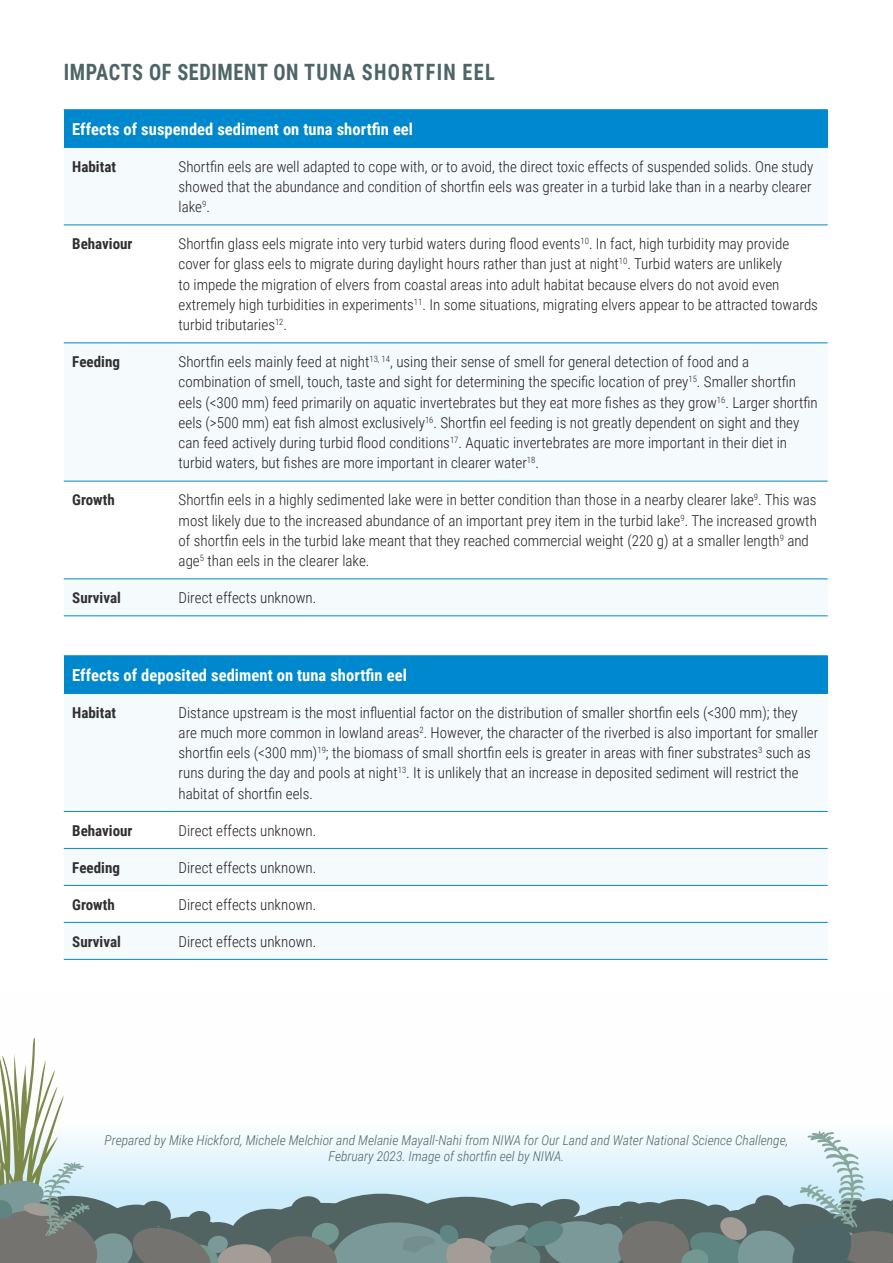
<style>
.page{position:relative;width:893px;height:1263px;background:#fff}
.page>*{position:absolute;margin:0;border:0;box-sizing:border-box;transform-origin:0 0}
.t1{font:700 22.5px "Roboto Condensed";letter-spacing:.03em;color:#4d6566;scale:.9 1}
.t2{font:700 16.5px "Roboto Condensed";letter-spacing:.005em;color:#fff}
.t3{font:300 15px/20.2px "Roboto Condensed";color:#231f20}
.t4{font:700 15px "Roboto Condensed";color:#312f30}
.t5{font:italic 300 13.5px/16.5px "Roboto Condensed";color:#4d6566;text-align:center}
</style>
<div class="page">
<svg style="left:0;top:1037px;width:893px;height:226px"></svg>
<div style="left:64px;top:110px;width:764px;height:37px;background:#0088ce"></div>
<div style="left:64px;top:343px;width:764px;height:237px;background:#f5fafd"></div>
<svg style="left:64px;top:225px;width:764px;height:1px"></svg>
<svg style="left:64px;top:482px;width:764px;height:96px"></svg>
<hr style="left:64px;top:109px;width:106px;height:1px;background:#0088ce">
<hr style="left:170px;top:109px;width:658px;height:1px;background:#0088ce">
<hr style="left:64px;top:147px;width:106px;height:1px;background:#0088ce">
<hr style="left:170px;top:147px;width:658px;height:1px;background:#0088ce">
<hr style="left:64px;top:224px;width:106px;height:1px;background:#0088ce">
<hr style="left:170px;top:224px;width:658px;height:1px;background:#0088ce">
<hr style="left:64px;top:342px;width:106px;height:1px;background:#0088ce">
<hr style="left:170px;top:342px;width:658px;height:1px;background:#0088ce">
<hr style="left:64px;top:481px;width:106px;height:1px;background:#0088ce">
<hr style="left:170px;top:481px;width:658px;height:1px;background:#0088ce">
<hr style="left:64px;top:578px;width:106px;height:1px;background:#0088ce">
<hr style="left:170px;top:578px;width:658px;height:1px;background:#0088ce">
<hr style="left:64px;top:615px;width:106px;height:1px;background:#0088ce">
<hr style="left:170px;top:615px;width:658px;height:1px;background:#0088ce">
<div style="left:64px;top:656px;width:764px;height:37px;background:#0088ce"></div>
<div style="left:64px;top:810px;width:764px;height:149px;background:#f5fafd"></div>
<svg style="left:64px;top:812px;width:764px;height:110px"></svg>
<hr style="left:64px;top:655px;width:106px;height:1px;background:#0088ce">
<hr style="left:170px;top:655px;width:658px;height:1px;background:#0088ce">
<hr style="left:64px;top:693px;width:106px;height:1px;background:#0088ce">
<hr style="left:170px;top:693px;width:658px;height:1px;background:#0088ce">
<hr style="left:64px;top:811px;width:106px;height:1px;background:#0088ce">
<hr style="left:170px;top:811px;width:658px;height:1px;background:#0088ce">
<hr style="left:64px;top:848px;width:106px;height:1px;background:#0088ce">
<hr style="left:170px;top:848px;width:658px;height:1px;background:#0088ce">
<hr style="left:64px;top:885px;width:106px;height:1px;background:#0088ce">
<hr style="left:170px;top:885px;width:658px;height:1px;background:#0088ce">
<hr style="left:64px;top:922px;width:106px;height:1px;background:#0088ce">
<hr style="left:170px;top:922px;width:658px;height:1px;background:#0088ce">
<hr style="left:64px;top:959px;width:106px;height:1px;background:#0088ce">
<hr style="left:170px;top:959px;width:658px;height:1px;background:#0088ce">
<h1 class="t1" style="left:64px;top:56px;width:480px">IMPACTS OF SEDIMENT ON TUNA SHORTFIN EEL</h1>
<p class="t2" style="left:72px;top:117px;width:342px">Effects of suspended sediment on tuna shortfin eel</p>
<p class="t4" style="left:72px;top:156px;width:45px">Habitat</p>
<p class="t3" style="left:179px;top:156px;width:636px">Shortfin eels are well adapted to cope with, or to avoid, the direct toxic effects of suspended solids. One study showed that the abundance and condition of shortfin eels was greater in a turbid lake than in a nearby clearer lake<sup>9</sup>.</p>
<p class="t4" style="left:72px;top:233px;width:62px">Behaviour</p>
<p class="t3" style="left:179px;top:233px;width:641px">Shortfin glass eels migrate into very turbid waters during flood events<sup>10</sup>. In fact, high turbidity may provide cover for glass eels to migrate during daylight hours rather than just at night<sup>10</sup>. Turbid waters are unlikely<br>to impede the migration of elvers from coastal areas into adult habitat because elvers do not avoid even extremely high turbidities in experiments<sup>11</sup>. In some situations, migrating elvers appear to be attracted towards turbid tributaries<sup>12</sup>.</p>
<p class="t4" style="left:72px;top:351px;width:49px">Feeding</p>
<p class="t3" style="left:179px;top:351px;width:641px">Shortfin eels mainly feed at night<sup>13,</sup> <sup>14</sup>, using their sense of smell for general detection of food and a combination of smell, touch, taste and sight for determining the specific location of prey<sup>15</sup>. Smaller shortfin eels (&lt;300 mm) feed primarily on aquatic invertebrates but they eat more fishes as they grow<sup>16</sup>. Larger shortfin eels (&gt;500 mm) eat fish almost exclusively<sup>16</sup>. Shortfin eel feeding is not greatly dependent on sight and they can feed actively during turbid flood conditions<sup>17</sup>. Aquatic invertebrates are more important in their diet in turbid waters, but fishes are more important in clearer water<sup>18</sup>.</p>
<p class="t4" style="left:72px;top:489px;width:44px">Growth</p>
<p class="t3" style="left:179px;top:489px;width:640px">Shortfin eels in a highly sedimented lake were in better condition than those in a nearby clearer lake<sup>9</sup>. This was most likely due to the increased abundance of an important prey item in the turbid lake<sup>9</sup>. The increased growth of shortfin eels in the turbid lake meant that they reached commercial weight (220 g) at a smaller length<sup>9</sup> and age<sup>5</sup> than eels in the clearer lake.</p>
<p class="t4" style="left:72px;top:587px;width:50px">Survival</p>
<p class="t3" style="left:179px;top:587px;width:139px">Direct effects unknown.</p>
<p class="t2" style="left:72px;top:663px;width:336px">Effects of deposited sediment on tuna shortfin eel</p>
<p class="t4" style="left:72px;top:702px;width:45px">Habitat</p>
<p class="t3" style="left:179px;top:702px;width:641px">Distance upstream is the most influential factor on the distribution of smaller shortfin eels (&lt;300 mm); they are much more common in lowland areas<sup>2</sup>. However, the character of the riverbed is also important for smaller shortfin eels (&lt;300 mm)<sup>19</sup>; the biomass of small shortfin eels is greater in areas with finer substrates<sup>3</sup> such as runs during the day and pools at night<sup>13</sup>. It is unlikely that an increase in deposited sediment will restrict the habitat of shortfin eels.</p>
<p class="t4" style="left:72px;top:820px;width:62px">Behaviour</p>
<p class="t3" style="left:179px;top:820px;width:139px">Direct effects unknown.</p>
<p class="t4" style="left:72px;top:857px;width:49px">Feeding</p>
<p class="t3" style="left:179px;top:857px;width:139px">Direct effects unknown.</p>
<p class="t4" style="left:72px;top:894px;width:44px">Growth</p>
<p class="t3" style="left:179px;top:893px;width:139px">Direct effects unknown.</p>
<p class="t4" style="left:72px;top:931px;width:50px">Survival</p>
<p class="t3" style="left:179px;top:930px;width:139px">Direct effects unknown.</p>
<p class="t5" style="left:105px;top:1131px;width:685px">Prepared by Mike Hickford, Michele Melchior and Melanie Mayall-Nahi from NIWA for Our Land and Water National Science Challenge,<br>February 2023. Image of shortfin eel by NIWA.</p>
</div>
